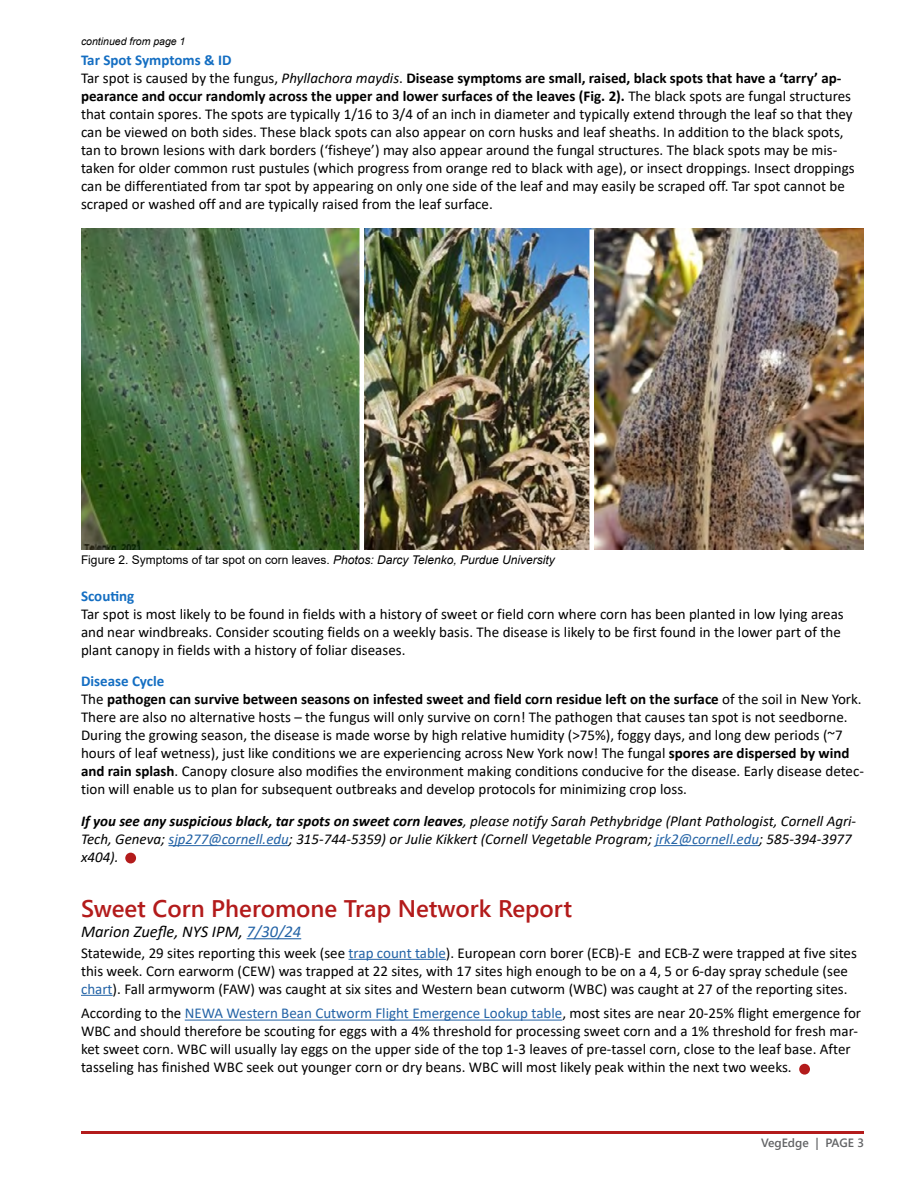
<style>
.page{position:relative;width:918px;height:1188px;background:#fff}
.page>*{position:absolute;margin:0;border:0;box-sizing:border-box;transform-origin:0 0}
.t1{font:24px "Webly Sleek UI Semibold";color:#b31b1b}
.t2{font:italic 16.5px "Calibri";color:#000}
.t3{font:15px/18px "Calibri";color:#000}
.t4{font:italic 15px/18px "Calibri";color:#000}
.t5{font:700 15px "Calibri";color:#146ec2}
.t6{font:12px "Arial";color:#000}
.t7{font:12px "Webly Sleek UI Semibold";color:#636466}
.t8{font:italic 10.5px "Arial";color:#000}
.s1{font-weight:700;color:#146ec2}
.s2{font-style:italic}
.s3{font-weight:700}
.s4{color:#2363a6}
</style>
<div class="page">
<img style="left:81px;top:228px;width:783px;height:322px">
<hr style="left:360px;top:224px;width:4px;height:328px;background:#fff">
<hr style="left:590px;top:230px;width:4px;height:328px;background:#fff">
<hr style="left:169px;top:845px;width:120px;height:1px;background:#2363a6">
<hr style="left:656px;top:845px;width:103px;height:1px;background:#2363a6">
<div style="left:125px;top:853px;width:11px;height:10px;background:#b31b1b;border-radius:50%"></div>
<hr style="left:247px;top:938px;width:54px;height:1px;background:#2363a6">
<hr style="left:349px;top:959px;width:97px;height:1px;background:#2363a6">
<hr style="left:81px;top:995px;width:32px;height:1px;background:#2363a6">
<hr style="left:185px;top:1020px;width:377px;height:1px;background:#2363a6">
<div style="left:799px;top:1064px;width:11px;height:11px;background:#b31b1b;border-radius:50%"></div>
<hr style="left:81px;top:1131px;width:783px;height:3px;background:#b31b1b">
<p class="t8" style="left:81px;top:35px;width:106px">continued from page 1</p>
<p class="t3" style="left:81px;top:51px;width:775px"><span class="s1">Tar Spot Symptoms &amp; ID<br></span>Tar spot is caused by the fungus, <span class="s2">Phyllachora maydis</span>. <span class="s3">Disease symptoms are small, raised, black spots that have a ‘tarry’ ap&shy;pearance and occur randomly across the upper and lower surfaces of the leaves (Fig. 2).</span> The black spots are fungal structures that contain spores. The spots are typically 1/16 to 3/4 of an inch in diameter and typically extend through the leaf so that they can be viewed on both sides. These black spots can also appear on corn husks and leaf sheaths. In addition to the black spots, tan to brown lesions with dark borders (‘fisheye’) may also appear around the fungal structures. The black spots may be mis&shy;taken for older common rust pustules (which progress from orange red to black with age), or insect droppings. Insect droppings can be differentiated from tar spot by appearing on only one side of the leaf and may easily be scraped off. Tar spot cannot be scraped or washed off and are typically raised from the leaf surface.</p>
<p class="t6" style="left:81px;top:551px;width:475px">Figure 2. Symptoms of tar spot on corn leaves. <span class="s2">Photos: Darcy Telenko, Purdue University</span></p>
<p class="t5" style="left:81px;top:585px;width:55px">Scouting</p>
<p class="t3" style="left:81px;top:605px;width:764px">Tar spot is most likely to be found in fields with a history of sweet or field corn where corn has been planted in low lying areas and near windbreaks. Consider scouting fields on a weekly basis. The disease is likely to be first found in the lower part of the plant canopy in fields with a history of foliar diseases.</p>
<p class="t3" style="left:81px;top:672px;width:784px"><span class="s1">Disease Cycle<br></span>The <span class="s3">pathogen can survive between seasons on infested sweet and field corn residue left on the surface</span> of the soil in New York.<br>There are also no alternative hosts – the fungus will only survive on corn! The pathogen that causes tan spot is not seedborne.<br>During the growing season, the disease is made worse by high relative humidity (&gt;75%), foggy days, and long dew periods (~7 hours of leaf wetness), just like conditions we are experiencing across New York now! The fungal <span class="s3">spores are dispersed by wind and rain splash</span>. Canopy closure also modifies the environment making conditions conducive for the disease. Early disease detec&shy;tion will enable us to plan for subsequent outbreaks and develop protocols for minimizing crop loss.</p>
<p class="t4" style="left:81px;top:811px;width:777px"><span class="s3">If you see any suspicious black, tar spots on sweet corn leaves</span>, please notify Sarah Pethybridge (Plant Pathologist, Cornell Agri-<br>Tech, Geneva; <span class="s4">sjp277@cornell.edu</span>; 315-744-5359) or Julie Kikkert (Cornell Vegetable Program; <span class="s4">jrk2@cornell.edu</span>; 585-394-3977 x404).</p>
<h1 class="t1" style="left:81px;top:890px;width:493px">Sweet Corn Pheromone Trap Network Report</h1>
<p class="t2" style="left:81px;top:920px;width:222px">Marion Zuefle, NYS IPM, <span class="s4">7/30/24</span></p>
<p class="t3" style="left:81px;top:943px;width:777px">Statewide, 29 sites reporting this week (see <span class="s4">trap count table</span>). European corn borer (ECB)-E and ECB-Z were trapped at five sites this week. Corn earworm (CEW) was trapped at 22 sites, with 17 sites high enough to be on a 4, 5 or 6-day spray schedule (see <span class="s4">chart</span>). Fall armyworm (FAW) was caught at six sites and Western bean cutworm (WBC) was caught at 27 of the reporting sites.</p>
<p class="t3" style="left:81px;top:1004px;width:782px">According to the <span class="s4">NEWA Western Bean Cutworm Flight Emergence Lookup table</span>, most sites are near 20-25% flight emergence for WBC and should therefore be scouting for eggs with a 4% threshold for processing sweet corn and a 1% threshold for fresh mar&shy;ket sweet corn. WBC will usually lay eggs on the upper side of the top 1-3 leaves of pre-tassel corn, close to the leaf base. After tasseling has finished WBC seek out younger corn or dry beans. WBC will most likely peak within the next two weeks.</p>
<p class="t7" style="left:761px;top:1134px;width:104px">VegEdge | PAGE 3</p>
</div>
